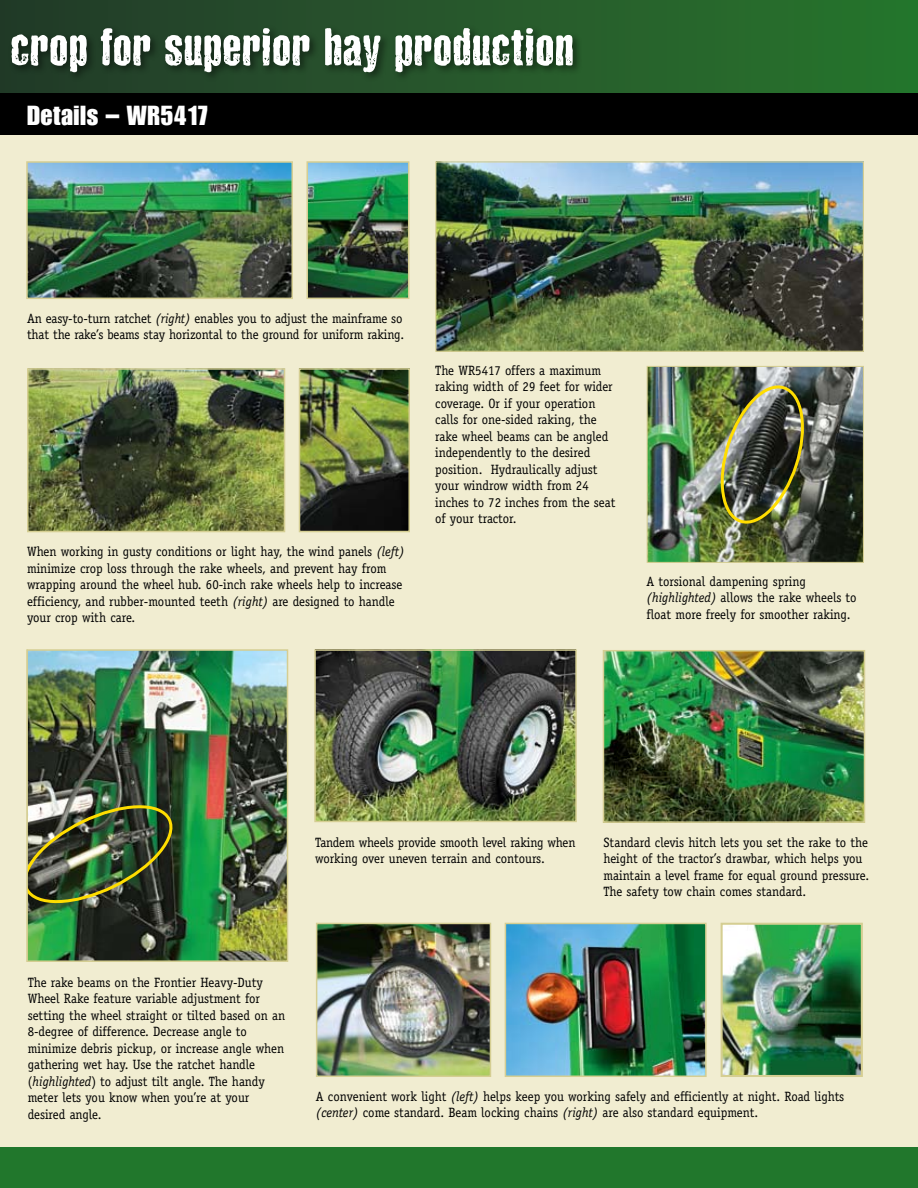
<style>
.page{position:relative;width:918px;height:1188px;background:#f1edd1}
.page>*{position:absolute;margin:0;border:0;box-sizing:border-box;transform-origin:0 0}
.t1{font:45px "Sabotage";letter-spacing:.02em;color:#fff;scale:1.26 1}
.t2{font:27px "Impact";letter-spacing:.02em;color:#fff}
.t3{font:13.5px/16.5px "Officina Serif";color:#000;scale:.95 1}
.s1{font-style:italic}
</style>
<div class="page">
<div style="left:0;top:0;width:918px;height:107px;background:linear-gradient(to right,#243a29,#28752d)"></div>
<div style="left:0;top:24px;width:583px;height:58px;background:#000;opacity:.5"></div>
<div style="left:0;top:94px;width:918px;height:41px;background:#000"></div>
<div style="left:0;top:1148px;width:918px;height:40px;background:#21772c"></div>
<img style="left:29px;top:164px;width:261px;height:132px">
<div style="left:26px;top:161px;width:267px;height:138px;border:2px solid #d5ce92"></div>
<img style="left:309px;top:164px;width:97px;height:132px">
<div style="left:306px;top:161px;width:103px;height:138px;border:2px solid #d5ce92"></div>
<img style="left:30px;top:371px;width:252px;height:158px">
<div style="left:27px;top:368px;width:258px;height:164px;border:2px solid #d5ce92"></div>
<img style="left:437px;top:163px;width:425px;height:187px">
<div style="left:435px;top:161px;width:429px;height:191px;border:1px solid #d5ce92"></div>
<img style="left:302px;top:371px;width:105px;height:158px">
<div style="left:299px;top:368px;width:111px;height:164px;border:2px solid #d5ce92"></div>
<img style="left:319px;top:926px;width:169px;height:148px">
<div style="left:316px;top:923px;width:175px;height:154px;border:2px solid #d5ce92"></div>
<img style="left:508px;top:926px;width:196px;height:148px">
<div style="left:505px;top:923px;width:202px;height:154px;border:2px solid #d5ce92"></div>
<img style="left:317px;top:652px;width:257px;height:167px">
<div style="left:314px;top:649px;width:263px;height:173px;border:2px solid #d5ce92"></div>
<img style="left:606px;top:653px;width:256px;height:167px">
<div style="left:603px;top:650px;width:262px;height:173px;border:2px solid #d5ce92"></div>
<img style="left:724px;top:926px;width:136px;height:148px">
<div style="left:721px;top:923px;width:142px;height:154px;border:2px solid #d5ce92"></div>
<img style="left:649px;top:368px;width:213px;height:193px">
<div style="left:647px;top:366px;width:217px;height:197px;border:1px solid #d5ce92"></div>
<img style="left:713px;top:378px;width:99px;height:149px">
<img style="left:29px;top:652px;width:256px;height:307px">
<div style="left:26px;top:649px;width:262px;height:313px;border:2px solid #d5ce92"></div>
<img style="left:28px;top:798px;width:150px;height:109px">
<hr style="left:26px;top:649px;width:2px;height:313px;background:#d5ce92">
<h1 class="t1" style="left:11px;top:15px;width:448px">crop for superior hay production</h1>
<h2 class="t2" style="left:27px;top:100px;width:182px">Details – WR5417</h2>
<p class="t3" style="left:27px;top:310px;width:399px">An easy-to-turn ratchet <span class="s1">(right)</span> enables you to adjust the mainframe so that the rake’s beams stay horizontal to the ground for uniform raking.</p>
<p class="t3" style="left:27px;top:543px;width:399px">When working in gusty conditions or light hay, the wind panels <span class="s1">(left) </span>minimize crop loss through the rake wheels, and prevent hay from wrapping around the wheel hub. 60-inch rake wheels help to increase efficiency, and rubber-mounted teeth <span class="s1">(right)</span> are designed to handle your crop with care.</p>
<p class="t3" style="left:435px;top:362px;width:191px">The WR5417 offers a maximum raking width of 29 feet for wider coverage. Or if your operation calls for one-sided raking, the rake wheel beams can be angled independently to the desired position. Hydraulically adjust your windrow width from 24 inches to 72 inches from the seat of your tractor.</p>
<p class="t3" style="left:647px;top:573px;width:222px">A torsional dampening spring <span class="s1">(highlighted)</span> allows the rake wheels to float more freely for smoother raking.</p>
<p class="t3" style="left:315px;top:834px;width:276px">Tandem wheels provide smooth level raking when working over uneven terrain and contours.</p>
<p class="t3" style="left:603px;top:834px;width:281px">Standard clevis hitch lets you set the rake to the height of the tractor’s drawbar, which helps you maintain a level frame for equal ground pressure.<br>The safety tow chain comes standard.</p>
<p class="t3" style="left:28px;top:974px;width:273px">The rake beams on the Frontier Heavy-Duty Wheel Rake feature variable adjustment for setting the wheel straight or tilted based on an 8-degree of difference. Decrease angle to minimize debris pickup, or increase angle when gathering wet hay. Use the ratchet handle (<span class="s1">highlighted</span>) to adjust tilt angle. The handy meter lets you know when you’re at your desired angle.</p>
<p class="t3" style="left:316px;top:1088px;width:558px">A convenient work light <span class="s1">(left)</span> helps keep you working safely and efficiently at night. Road lights <span class="s1">(center)</span> come standard. Beam locking chains <span class="s1">(right)</span> are also standard equipment.</p>
</div>
